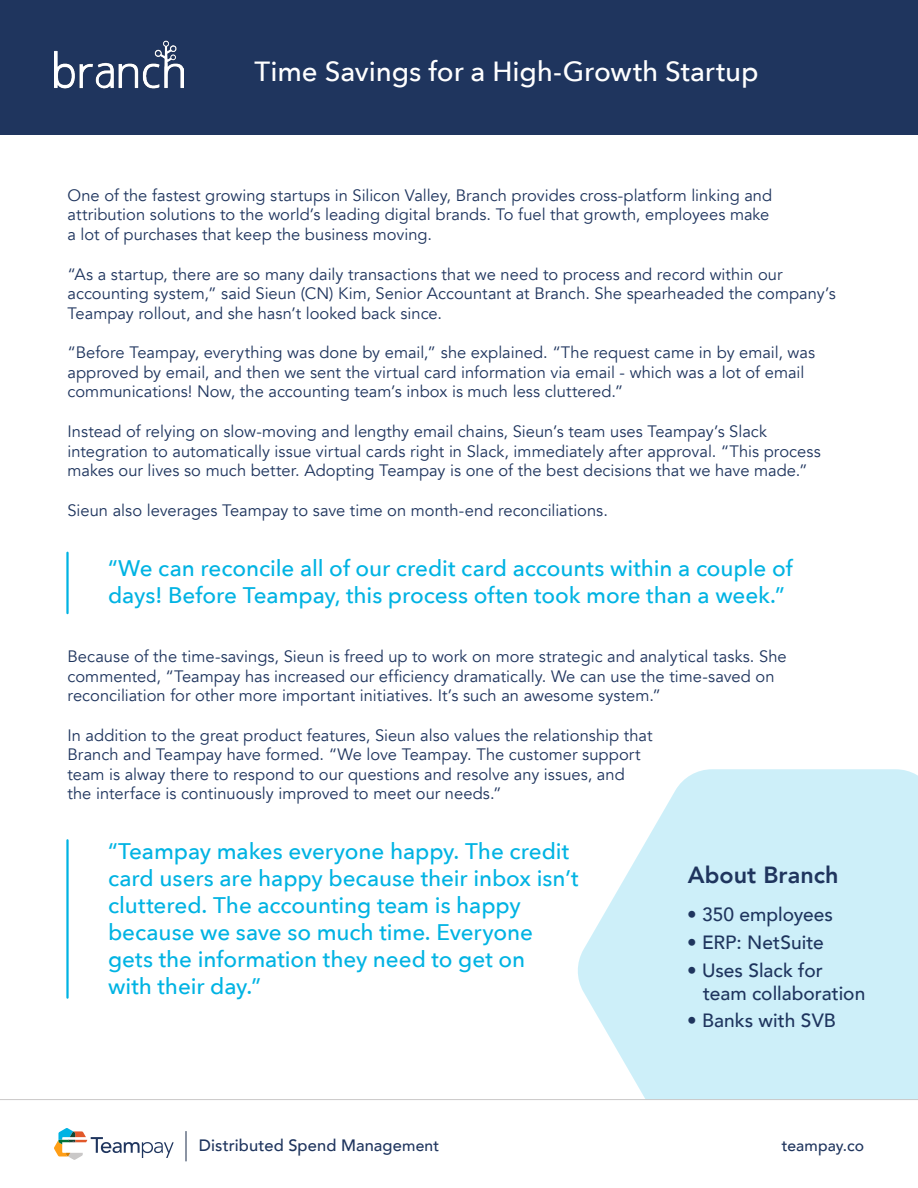
<style>
.page{position:relative;width:918px;height:1188px;background:#fff}
.page>*{position:absolute;margin:0;border:0;box-sizing:border-box;transform-origin:0 0}
.t1{font:500 27.6px "Avenir Next";letter-spacing:-.005em;color:#fff}
.t2{font:800 23.4px "Avenir";letter-spacing:.005em;color:#1f355e}
.t3{font:500 22.5px/27px "Avenir Next";letter-spacing:-.005em;color:#00b3e3}
.t4{font:500 19.2px/22.6px "Avenir";color:#1f355e}
.t5{font:16.5px/19.5px "Avenir";color:#1f355e}
.t6{font:500 16.5px "Avenir";letter-spacing:.005em;color:#1f355e}
.t7{font:500 15.6px "Avenir";letter-spacing:.005em;color:#1f355e}
.s1{font-size:15.6px}
</style>
<div class="page">
<svg style="left:578px;top:769px;width:340px;height:330px;background:#d3f1f9"></svg>
<div style="left:0;top:0;width:918px;height:135px;background:#1f355e"></div>
<img style="left:54px;top:40px;width:130px;height:49px">
<hr style="left:0;top:1099px;width:918px;height:1px;background:#cac8c8">
<hr style="left:66px;top:553px;width:3px;height:60px;background:#00b3e3">
<hr style="left:66px;top:840px;width:3px;height:158px;background:#00b3e3">
<svg style="left:54px;top:1128px;width:120px;height:32px"></svg>
<hr style="left:186px;top:1131px;width:1px;height:30px;background:#182b49">
<h1 class="t1" style="left:255px;top:48px;width:506px">Time Savings for a High-Growth Startup</h1>
<p class="t5" style="left:68px;top:186px;width:706px">One of the fastest growing startups in Silicon Valley, Branch provides cross-platform linking and attribution solutions to the world’s leading digital brands. To fuel that growth, employees make a lot of purchases that keep the business moving.</p>
<p class="t5" style="left:68px;top:264px;width:770px">“As a startup, there are so many daily transactions that we need to process and record within our accounting system,” said Sieun (CN) Kim, Senior Accountant at Branch. She spearheaded the company’s<br>Teampay rollout, and she hasn’t looked back since.</p>
<p class="t5" style="left:68px;top:343px;width:749px">“Before Teampay, everything was done by email,” she explained. “The request came in by email, was approved by email, and then we sent the virtual card information via email - which was a lot of email communications! Now, the accounting team’s inbox is much less cluttered.”</p>
<p class="t5" style="left:68px;top:422px;width:755px">Instead of relying on slow-moving and lengthy email chains, Sieun’s team uses Teampay’s Slack integration to automatically issue virtual cards right in Slack, immediately after approval. “This process makes our lives so much better. Adopting Teampay is one of the best decisions that we have made.”</p>
<p class="t5" style="left:68px;top:501px;width:542px">Sieun also leverages Teampay to save time on month-end reconciliations.</p>
<h3 class="t3" style="left:108px;top:554px;width:686px">“We can reconcile all of our credit card accounts within a couple of days! Before Teampay, this process often took more than a week.”</h3>
<p class="t5" style="left:68px;top:647px;width:721px">Because of the time-savings, Sieun is freed up to work on more strategic and analytical tasks. She commented, “Teampay has increased our efficiency dramatically. We can use the time-saved on reconciliation for other more important initiatives. It’s such an awesome system.”</p>
<p class="t5" style="left:68px;top:726px;width:587px">In addition to the great product features, Sieun also values the relationship that Branch and Teampay have formed. “We love Teampay. The customer support team is alway there to respond to our questions and resolve any issues, and the interface is continuously improved to meet our needs.”</p>
<h3 class="t3" style="left:108px;top:837px;width:472px">“Teampay makes everyone happy. The credit card users are happy because their inbox isn’t cluttered. The accounting team is happy because we save so much time. Everyone gets the information they need to get on<br>with their day.”</h3>
<h2 class="t2" style="left:688px;top:856px;width:152px">About Branch</h2>
<p class="t4" style="left:687px;top:902px;width:147px">• 350 employees</p>
<p class="t4" style="left:687px;top:930px;width:138px">• ERP: NetSuite</p>
<p class="t4" style="left:703px;top:958px;width:164px;text-indent:-16px">• Uses Slack for team collaboration</p>
<p class="t4" style="left:687px;top:1008px;width:150px">• Banks with SVB</p>
<p class="t6" style="left:199px;top:1131px;width:242px">Distributed Spend Manage<span class="s1">ment</span></p>
<p class="t7" style="left:782px;top:1132px;width:84px">teampay.co</p>
</div>
